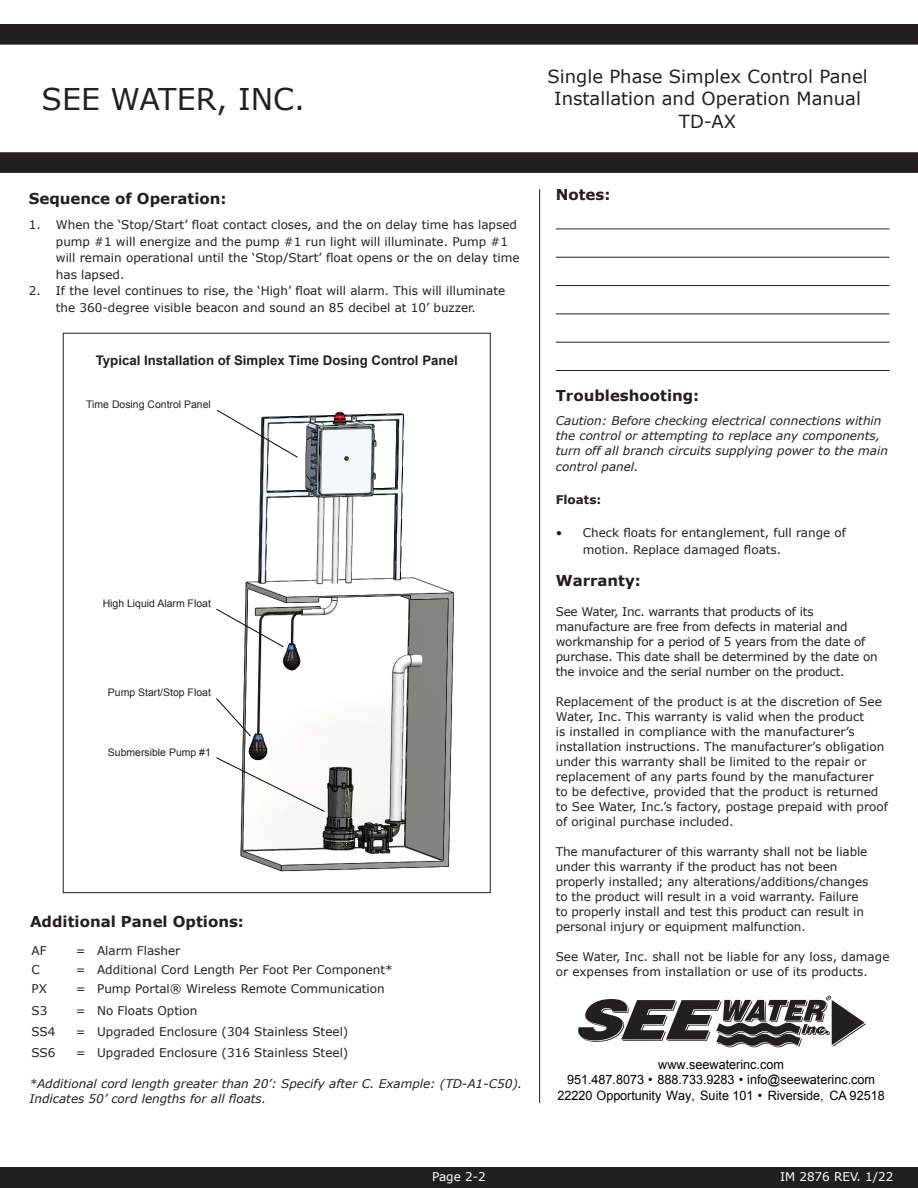
<style>
.page{position:relative;width:918px;height:1188px;background:#fff}
.page>*{position:absolute;margin:0;border:0;box-sizing:border-box;transform-origin:0 0}
.t1{font:30px "Verdana";color:#231f20}
.t2{font:18px/22.5px "Verdana";color:#231f20;text-align:center}
.Small_Type{font:700 15px "Verdana";color:#231f20}
.Heading_2{font:700 15px "Verdana";color:#231f20}
.t3{font:700 13.2px "Arial";color:#231f20}
.t4{font:12.9px/15.5px "Arial";color:#000;text-align:center}
.Body_Text_-_Left{font:12px/15px "Verdana";color:#231f20}
.Body_Text_-_Left-2{font:12px/15px "Verdana";letter-spacing:-.02em;color:#231f20}
.Small_Type-2{font:italic 12px/15px "Verdana";color:#231f20}
.Figure_Caption{font:italic 12px/15px "Verdana";color:#231f20}
.t5{font:12px "Verdana";color:#fff}
.Small_Type-3{font:700 12px "Verdana";color:#231f20}
.t6{font:10.5px "Arial";color:#231f20}
</style>
<div class="page">
<svg style="left:0;top:152px;width:918px;height:21px;background:#262223"></svg>
<div style="left:0;top:24px;width:918px;height:21px;background:#231f20"></div>
<img style="left:240px;top:411px;width:215px;height:461px">
<svg style="left:217px;top:409px;width:82px;height:49px"></svg>
<svg style="left:216px;top:608px;width:68px;height:40px"></svg>
<svg style="left:216px;top:757px;width:109px;height:55px"></svg>
<svg style="left:216px;top:697px;width:36px;height:40px"></svg>
<hr style="left:539px;top:189px;width:1px;height:914px;background:#231f20">
<div style="left:0;top:1167px;width:918px;height:21px;background:#231f20"></div>
<svg style="left:578px;top:996px;width:288px;height:51px"></svg>
<hr style="left:556px;top:229px;width:334px;height:1px;background:#231f20">
<hr style="left:556px;top:257px;width:334px;height:1px;background:#231f20">
<hr style="left:556px;top:285px;width:334px;height:1px;background:#231f20">
<hr style="left:556px;top:313px;width:334px;height:1px;background:#231f20">
<hr style="left:556px;top:342px;width:334px;height:1px;background:#231f20">
<hr style="left:556px;top:370px;width:334px;height:1px;background:#231f20">
<h1 class="t1" style="left:42px;top:80px;width:265px">SEE WATER, INC.</h1>
<p class="Small_Type" style="left:29px;top:188px;width:199px">Sequence of Operation:</p>
<p class="Body_Text_-_Left" style="left:56px;top:217px;width:465px;line-height:16.5px;text-indent:-27px">1. When the ‘Stop/Start’ float contact closes, and the on delay time has lapsed pump #1 will energize and the pump #1 run light will illuminate. Pump #1 will remain operational until the ‘Stop/Start’ float opens or the on delay time has lapsed.</p>
<p class="Body_Text_-_Left" style="left:29px;top:283px;width:478px;line-height:16.5px;text-align:center">2. If the level continues to rise, the ‘High’ float will alarm. This will illuminate the 360-degree visible beacon and sound an 85 decibel at 10’ buzzer.</p>
<p class="t3" style="left:96px;top:352px;width:363px">Typical Installation of Simplex Time Dosing Control Panel</p>
<p class="t6" style="left:86px;top:397px;width:126px">Time Dosing Control Panel</p>
<p class="t6" style="left:103px;top:596px;width:110px">High Liquid Alarm Float</p>
<p class="t6" style="left:108px;top:686px;width:104px">Pump Start/Stop Float</p>
<p class="t6" style="left:108px;top:746px;width:104px">Submersible Pump #1</p>
<p class="Small_Type" style="left:30px;top:912px;width:216px">Additional Panel Options:</p>
<p class="Body_Text_-_Left" style="left:32px;top:943px;width:17px">AF</p>
<p class="Body_Text_-_Left" style="left:76px;top:943px;width:11px">=</p>
<p class="Body_Text_-_Left" style="left:97px;top:943px;width:85px">Alarm Flasher</p>
<p class="Body_Text_-_Left" style="left:32px;top:962px;width:10px">C</p>
<p class="Body_Text_-_Left" style="left:76px;top:962px;width:11px">=</p>
<p class="Body_Text_-_Left" style="left:97px;top:962px;width:297px">Additional Cord Length Per Foot Per Component*</p>
<p class="Body_Text_-_Left" style="left:32px;top:982px;width:17px">PX</p>
<p class="Body_Text_-_Left" style="left:76px;top:982px;width:11px">=</p>
<p class="Body_Text_-_Left" style="left:97px;top:982px;width:289px">Pump Portal® Wireless Remote Communication</p>
<p class="Body_Text_-_Left" style="left:32px;top:1003px;width:17px">S3</p>
<p class="Body_Text_-_Left" style="left:76px;top:1003px;width:11px">=</p>
<p class="Body_Text_-_Left" style="left:97px;top:1003px;width:102px">No Floats Option</p>
<p class="Body_Text_-_Left" style="left:32px;top:1024px;width:25px">SS4</p>
<p class="Body_Text_-_Left" style="left:76px;top:1024px;width:11px">=</p>
<p class="Body_Text_-_Left" style="left:97px;top:1024px;width:253px">Upgraded Enclosure (304 Stainless Steel)</p>
<p class="Body_Text_-_Left" style="left:32px;top:1045px;width:25px">SS6</p>
<p class="Body_Text_-_Left" style="left:76px;top:1045px;width:11px">=</p>
<p class="Body_Text_-_Left" style="left:97px;top:1045px;width:253px">Upgraded Enclosure (316 Stainless Steel)</p>
<p class="Figure_Caption" style="left:29px;top:1076px;width:494px">*Additional cord length greater than 20’: Specify after C. Example: (TD-A1-C50).<br>Indicates 50’ cord lengths for all floats.</p>
<h2 class="t2" style="left:548px;top:65px;width:322px">Single Phase Simplex Control Panel<br>Installation and Operation Manual<br>TD-AX</h2>
<p class="Small_Type" style="left:556px;top:185px;width:56px">Notes:</p>
<p class="Small_Type" style="left:556px;top:385px;width:145px">Troubleshooting:</p>
<p class="Small_Type-2" style="left:556px;top:413px;width:334px">Caution: Before checking electrical connections within the control or attempting to replace any components, turn off all branch circuits supplying power to the main</p>
<p class="Small_Type-2" style="left:556px;top:459px;width:84px">control panel.</p>
<p class="Small_Type-3" style="left:556px;top:492px;width:47px">Floats:</p>
<p class="Body_Text_-_Left" style="left:583px;top:525px;width:265px;line-height:16.5px;text-indent:-27px">• Check floats for entanglement, full range of motion. Replace damaged floats.</p>
<p class="Heading_2" style="left:556px;top:571px;width:87px">Warranty:</p>
<p class="Body_Text_-_Left-2" style="left:556px;top:604px;width:323px">See Water, Inc. warrants that products of its manufacture are free from defects in material and workmanship for a period of 5 years from the date of purchase. This date shall be determined by the date on the invoice and the serial number on the product.</p>
<p class="Body_Text_-_Left" style="left:556px;top:694px;width:334px">Replacement of the product is at the discretion of See Water, Inc. This warranty is valid when the product<br>is installed in compliance with the manufacturer’s installation instructions. The manufacturer’s obligation under this warranty shall be limited to the repair or replacement of any parts found by the manufacturer to be defective, provided that the product is returned to See Water, Inc.’s factory, postage prepaid with proof of original purchase included.</p>
<p class="Body_Text_-_Left" style="left:556px;top:844px;width:314px">The manufacturer of this warranty shall not be liable under this warranty if the product has not been properly installed; any alterations/additions/changes to the product will result in a void warranty. Failure to properly install and test this product can result in personal injury or equipment malfunction.</p>
<p class="Body_Text_-_Left" style="left:556px;top:949px;width:335px">See Water, Inc. shall not be liable for any loss, damage or expenses from installation or use of its products.</p>
<p class="t4" style="left:557px;top:1057px;width:329px">www.seewaterinc.com<br>951.487.8073 • 888.733.9283 • info@seewaterinc.com<br>22220 Opportunity Way, Suite 101 • Riverside, CA 92518</p>
<p class="t5" style="left:432px;top:1169px;width:55px">Page 2-2</p>
<p class="t5" style="left:780px;top:1169px;width:115px">IM 2876 REV. 1/22</p>
</div>
